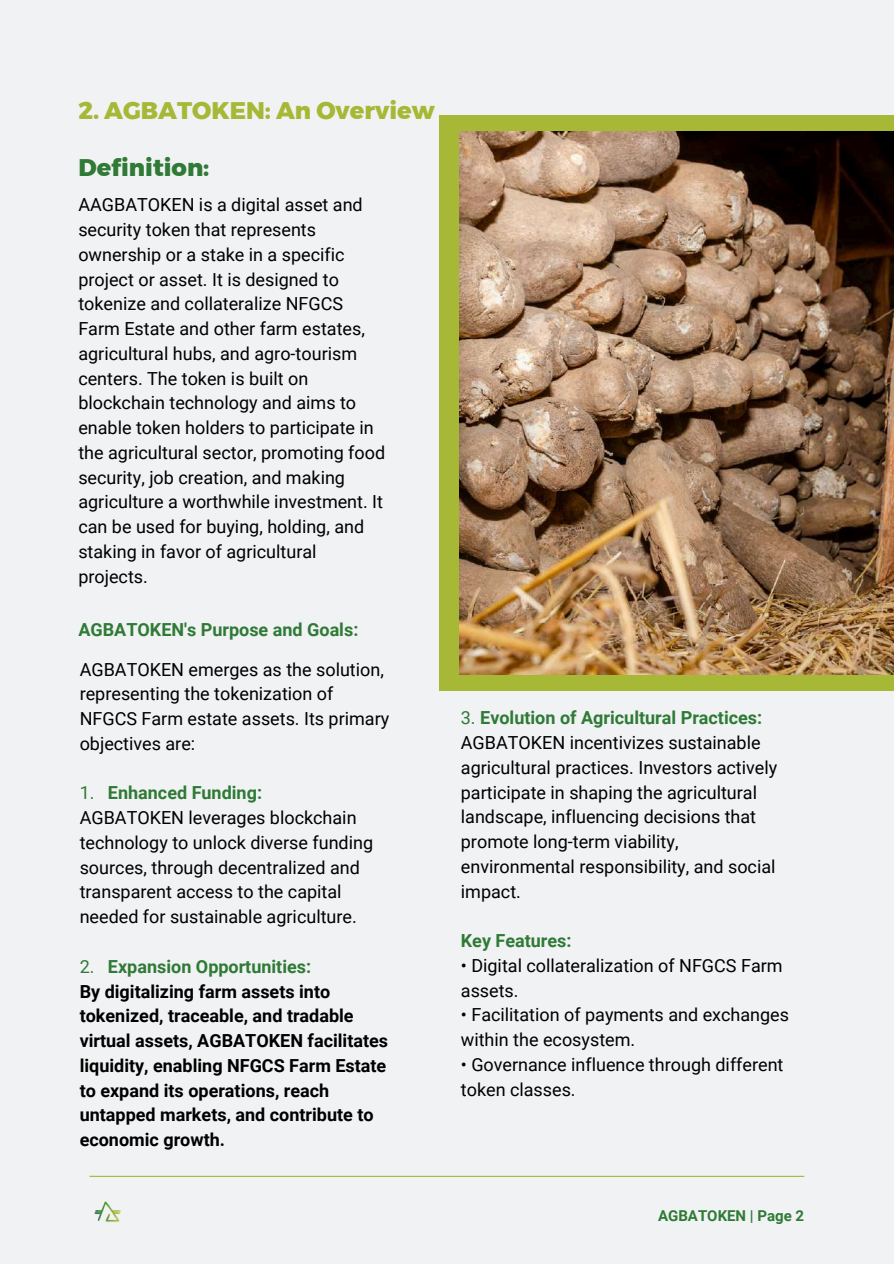
<style>
.page{position:relative;width:894px;height:1264px;background:#fff}
.page>*{position:absolute;margin:0;border:0;box-sizing:border-box;transform-origin:0 0}
.t1{font:800 24px "Montserrat";color:#a6b836}
.t2{font:800 24px "Montserrat";color:#2f7a36}
.t3{font:18px/24.8px "Roboto";color:#000}
.t4{font:700 18px/24.8px "Roboto";color:#000}
.t5{font:700 18px "Roboto";color:#2f7a36}
.t6{font:700 15px "Roboto";color:#2f7a36}
.s1{color:#2f7a36}
.s2{font-weight:700;color:#2f7a36}
.s3{font-weight:400;color:#2f7a36}
</style>
<div class="page">
<div style="left:0;top:0;width:893px;height:1263px;background:#f1f2f3"></div>
<div style="left:438px;top:115px;width:455px;height:575px;background:#a6b836"></div>
<img style="left:459px;top:131px;width:434px;height:543px">
<hr style="left:89px;top:1175px;width:715px;height:1px;background:#a6b836">
<img style="left:94px;top:1201px;width:27px;height:21px">
<h1 class="t1" style="left:78px;top:96px;width:358px">2. AGBATOKEN: An Overview</h1>
<h1 class="t2" style="left:78px;top:152px;width:132px">Definition:</h1>
<p class="t3" style="left:78px;top:193px;width:308px">AAGBATOKEN is a digital asset and security token that represents ownership or a stake in a specific project or asset. It is designed to tokenize and collateralize NFGCS Farm Estate and other farm estates, agricultural hubs, and agro-tourism centers. The token is built on blockchain technology and aims to enable token holders to participate in the agricultural sector, promoting food security, job creation, and making agriculture a worthwhile investment. It can be used for buying, holding, and staking in favor of agricultural projects.</p>
<p class="t5" style="left:78px;top:619px;width:281px">AGBATOKEN's Purpose and Goals:</p>
<p class="t3" style="left:80px;top:657px;width:311px">AGBATOKEN emerges as the solution, representing the tokenization of<br>NFGCS Farm estate assets. Its primary objectives are:</p>
<p class="t3" style="left:80px;top:781px;width:295px"><span class="s1">1.</span> <span class="s2">Enhanced Funding:<br></span>AGBATOKEN leverages blockchain technology to unlock diverse funding sources, through decentralized and transparent access to the capital needed for sustainable agriculture.</p>
<p class="t4" style="left:80px;top:954px;width:310px"><span class="s3">2.</span> <span class="s1">Expansion Opportunities:<br></span>By digitalizing farm assets into tokenized, traceable, and tradable virtual assets, AGBATOKEN facilitates liquidity, enabling NFGCS Farm Estate to expand its operations, reach untapped markets, and contribute to economic growth.</p>
<p class="t3" style="left:461px;top:705px;width:318px"><span class="s1">3.</span> <span class="s2">Evolution of Agricultural Practices:<br></span>AGBATOKEN incentivizes sustainable agricultural practices. Investors actively participate in shaping the agricultural landscape, influencing decisions that promote long-term viability, environmental responsibility, and social impact.</p>
<p class="t5" style="left:461px;top:930px;width:112px">Key Features:</p>
<p class="t3" style="left:461px;top:953px;width:323px">• Digital collateralization of NFGCS Farm assets.</p>
<p class="t3" style="left:461px;top:1002px;width:329px">• Facilitation of payments and exchanges within the ecosystem.</p>
<p class="t3" style="left:461px;top:1052px;width:324px">• Governance influence through different token classes.</p>
<p class="t6" style="left:658px;top:1207px;width:148px">AGBATOKEN | Page 2</p>
</div>
